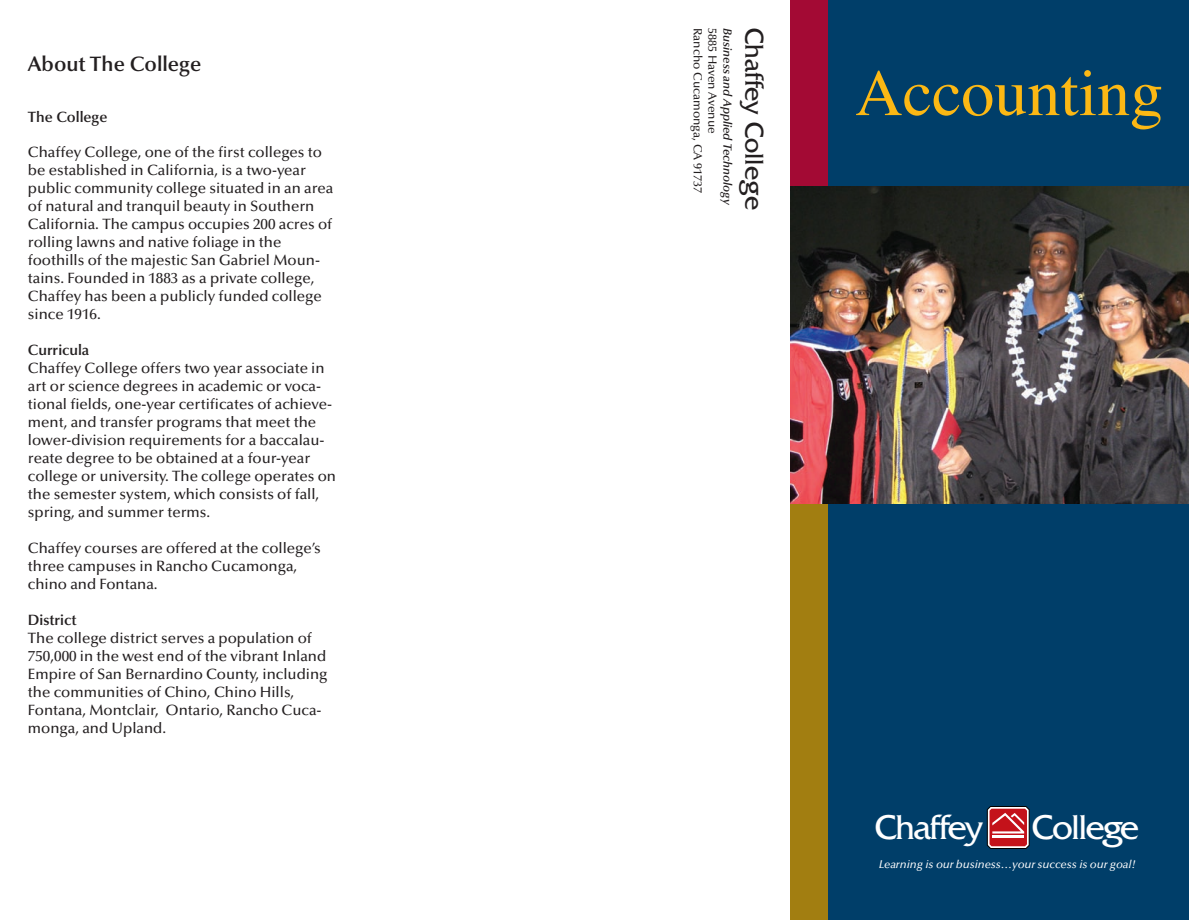
<style>
.page{position:relative;width:1189px;height:920px;background:#fff}
.page>*{position:absolute;margin:0;border:0;box-sizing:border-box;transform-origin:0 0}
.t1{font:66px "Times";color:#fcb814}
.t2{font:36px "Friz Quadrata";letter-spacing:-.035em;color:#fff}
.t3{font:27px "Friz Quadrata";color:#231f20}
.t4{font:600 21px "Optima";color:#231f20}
.t5{font:500 15px/18px "Optima";color:#231f20}
.t6{font:600 15px "Optima";color:#231f20}
.t7{font:500 12px "Optima";color:#231f20}
.t8{font:italic 600 12px "Optima";color:#231f20}
.t9{font:italic 500 11.25px "Optima";color:#fff}
</style>
<div class="page">
<svg style="left:790px;top:0;width:399px;height:920px;background:#2c4558"></svg>
<h3 class="t4" style="left:28px;top:55px;width:175px">About The College</h3>
<p class="t6" style="left:28px;top:111px;width:81px">The College</p>
<p class="t5" style="left:28px;top:144px;width:307px">Chaffey College, one of the first colleges to be established in California, is a two-year public community college situated in an area of natural and tranquil beauty in Southern California. The campus occupies 200 acres of rolling lawns and native foliage in the foothills of the majestic San Gabriel Moun&shy;tains. Founded in 1883 as a private college, Chaffey has been a publicly funded college since 1916.</p>
<p class="t6" style="left:28px;top:344px;width:63px">Curricula</p>
<p class="t5" style="left:28px;top:360px;width:310px">Chaffey College offers two year associate in art or science degrees in academic or voca&shy;tional fields, one-year certificates of achieve&shy;ment, and transfer programs that meet the lower-division requirements for a baccalau&shy;reate degree to be obtained at a four-year college or university. The college operates on the semester system, which consists of fall, spring, and summer terms.</p>
<p class="t5" style="left:28px;top:540px;width:294px">Chaffey courses are offered at the college’s three campuses in Rancho Cucamonga, chino and Fontana.</p>
<p class="t6" style="left:28px;top:614px;width:50px">District</p>
<p class="t5" style="left:28px;top:630px;width:301px">The college district serves a population of 750,000 in the west end of the vibrant Inland Empire of San Bernardino County, including the communities of Chino, Chino Hills, Fontana, Montclair, Ontario, Rancho Cuca&shy;monga, and Upland.</p>
<p class="t7" style="left:702px;top:28px;width:166px;rotate:90deg">Rancho Cucamonga, CA 91737</p>
<p class="t7" style="left:717px;top:28px;width:107px;rotate:90deg">5885 Haven Avenue</p>
<p class="t8" style="left:732px;top:28px;width:178px;rotate:90deg">Business and Applied Technology</p>
<h3 class="t3" style="left:771px;top:28px;width:183px;rotate:90deg">Chaffey College</h3>
<h1 class="t1" style="left:855px;top:54px;width:309px">Accounting</h1>
<h2 class="t2" style="left:875px;top:806px;width:109px">Chaffey</h2>
<h2 class="t2" style="left:1032px;top:806px;width:108px">College</h2>
<p class="t9" style="left:879px;top:859px;width:258px">Learning is our business…your success is our goal!</p>
</div>
